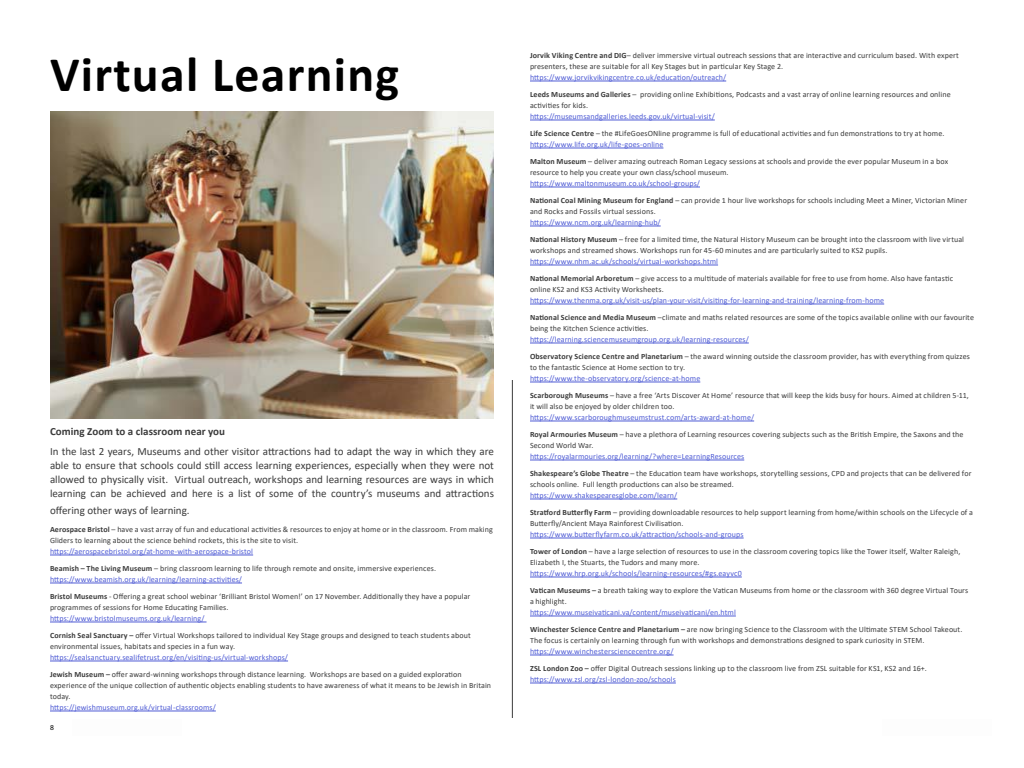
<style>
.page{position:relative;width:1024px;height:768px;background:#fff}
.page>*{position:absolute;margin:0;border:0;box-sizing:border-box;transform-origin:0 0}
.t1{font:700 50px "Calibri";letter-spacing:.025em;color:#000}
.t2{font:11px/14px "Calibri";color:#3b3b3b;text-align:justify}
.t3{font:700 11px "Calibri";letter-spacing:.005em;color:#3b3b3b}
.t4{font:8px/17px "Calibri";letter-spacing:.01em;color:#3b3b3b}
.t5{font:8px/17px "Calibri";letter-spacing:.01em;color:#4f5cd5}
.t6{font:7.5px "Myriad Pro";color:#000}
.s1{font-weight:700}
.s2{color:#4f5cd5}
.s3{font-weight:700;color:#3b3b3b}
.s4{color:#3b3b3b}
</style>
<div class="page">
<hr style="left:512px;top:380px;width:1px;height:338px;background:#3b3b3b">
<img style="left:50px;top:111px;width:444px;height:308px">
<hr style="left:50px;top:555px;width:203px;height:1px;background:#4f5cd5">
<hr style="left:50px;top:583px;width:192px;height:1px;background:#4f5cd5">
<hr style="left:50px;top:622px;width:157px;height:1px;background:#4f5cd5">
<hr style="left:50px;top:661px;width:238px;height:1px;background:#4f5cd5">
<hr style="left:50px;top:711px;width:166px;height:1px;background:#4f5cd5">
<hr style="left:530px;top:81px;width:196px;height:1px;background:#4f5cd5">
<hr style="left:530px;top:120px;width:185px;height:1px;background:#4f5cd5">
<hr style="left:530px;top:148px;width:133px;height:1px;background:#4f5cd5">
<hr style="left:530px;top:187px;width:170px;height:1px;background:#4f5cd5">
<hr style="left:530px;top:226px;width:131px;height:1px;background:#4f5cd5">
<hr style="left:530px;top:265px;width:188px;height:1px;background:#4f5cd5">
<hr style="left:530px;top:304px;width:354px;height:1px;background:#4f5cd5">
<hr style="left:530px;top:343px;width:219px;height:1px;background:#4f5cd5">
<hr style="left:530px;top:382px;width:170px;height:1px;background:#4f5cd5">
<hr style="left:530px;top:421px;width:224px;height:1px;background:#4f5cd5">
<hr style="left:530px;top:460px;width:214px;height:1px;background:#4f5cd5">
<hr style="left:530px;top:499px;width:147px;height:1px;background:#4f5cd5">
<hr style="left:530px;top:538px;width:214px;height:1px;background:#4f5cd5">
<hr style="left:530px;top:577px;width:212px;height:1px;background:#4f5cd5">
<hr style="left:530px;top:616px;width:206px;height:1px;background:#4f5cd5">
<hr style="left:530px;top:655px;width:144px;height:1px;background:#4f5cd5">
<hr style="left:530px;top:683px;width:146px;height:1px;background:#4f5cd5">
<h1 class="t1" style="left:50px;top:39px;width:351px">Virtual Learning</h1>
<h2 class="t3" style="left:50px;top:424px;width:177px">Coming Zoom to a classroom near you</h2>
<p class="t2" style="left:50px;top:444px;width:446px">In the last 2 years, Museums and other visitor attractions had to adapt the way in which they are able to ensure that schools could still access learning experiences, especially when they were not allowed to physically visit. Virtual outreach, workshops and learning resources are ways in which learning can be achieved and here is a list of some of the country’s museums and attractions</p>
<h2 class="t2" style="left:50px;top:503px;width:141px">offering other ways of learning.</h2>
<p class="t4" style="left:50px;top:524px;width:444px;line-height:11px"><span class="s1">Aerospace Bristol</span> – have a vast array of fun and educational activities &amp; resources to enjoy at home or in the classroom. From making<br>Gliders to learning about the science behind rockets, this is the site to visit.</p>
<p class="t4" style="left:50px;top:543px;width:388px"><span class="s2">https://aerospacebristol.org/at-home-with-aerospace-bristol<br></span><span class="s1">Beamish – The Living Museum</span> – bring classroom learning to life through remote and onsite, immersive experiences.</p>
<p class="t4" style="left:50px;top:571px;width:422px"><span class="s2">https://www.beamish.org.uk/learning/learning-activities/<br></span><span class="s1">Bristol Museums</span> - Offering a great school webinar ‘Brilliant Bristol Women!’ on 17 November. Additionally they have a popular</p>
<p class="t4" style="left:50px;top:599px;width:180px">programmes of sessions for Home Educating Families.</p>
<p class="t4" style="left:50px;top:610px;width:422px"><span class="s2">https://www.bristolmuseums.org.uk/learning/<br></span><span class="s1">Cornish Seal Sanctuary –</span> offer Virtual Workshops tailored to individual Key Stage groups and designed to teach students about</p>
<p class="t4" style="left:50px;top:638px;width:187px">environmental issues, habitats and species in a fun way.</p>
<p class="t4" style="left:50px;top:649px;width:413px"><span class="s2">https://sealsanctuary.sealifetrust.org/en/visiting-us/virtual-workshops/<br></span><span class="s1">Jewish Museum –</span> offer award-winning workshops through distance learning. Workshops are based on a guided exploration</p>
<p class="t4" style="left:50px;top:680px;width:443px;line-height:11px">experience of the unique collection of authentic objects enabling students to have awareness of what it means to be Jewish in Britain today.</p>
<p class="t5" style="left:50px;top:699px;width:167px">https://jewishmuseum.org.uk/virtual-classrooms/</p>
<p class="t6" style="left:50px;top:723px;width:5px">8</p>
<p class="t4" style="left:530px;top:50px;width:430px;line-height:11px"><span class="s1">Jorvik Viking Centre and DIG</span>– deliver immersive virtual outreach sessions that are interactive and curriculum based. With expert presenters, these are suitable for all Key Stages but in particular Key Stage 2.</p>
<p class="t4" style="left:530px;top:69px;width:422px"><span class="s2">https://www.jorvikvikingcentre.co.uk/education/outreach/<br></span><span class="s1">Leeds Museums and Galleries</span> – providing online Exhibitions, Podcasts and a vast array of online learning resources and online</p>
<p class="t4" style="left:530px;top:97px;width:60px">activities for kids.</p>
<p class="t4" style="left:530px;top:108px;width:416px"><span class="s2">https://museumsandgalleries.leeds.gov.uk/virtual-visit/<br></span><span class="s1">Life Science Centre</span> – the #LifeGoesONline programme is full of educational activities and fun demonstrations to try at home.</p>
<p class="t4" style="left:530px;top:136px;width:420px"><span class="s2">https://www.life.org.uk/life-goes-online<br></span><span class="s1">Malton Museum</span> – deliver amazing outreach Roman Legacy sessions at schools and provide the ever popular Museum in a box</p>
<p class="t4" style="left:530px;top:164px;width:200px">resource to help you create your own class/school museum.</p>
<p class="t4" style="left:530px;top:175px;width:439px"><span class="s2">https://www.maltonmuseum.co.uk/school-groups/<br></span><span class="s1">National Coal Mining Museum for England</span> – can provide 1 hour live workshops for schools including Meet a Miner, Victorian Miner</p>
<p class="t4" style="left:530px;top:203px;width:127px">and Rocks and Fossils virtual sessions.</p>
<p class="t4" style="left:530px;top:214px;width:436px"><span class="s2">https://www.ncm.org.uk/learning-hub/<br></span><span class="s1">National History Museum</span> – free for a limited time, the Natural History Museum can be brought into the classroom with live virtual</p>
<p class="t4" style="left:530px;top:242px;width:359px">workshops and streamed shows. Workshops run for 45-60 minutes and are particularly suited to KS2 pupils.</p>
<p class="t4" style="left:530px;top:253px;width:425px"><span class="s2">https://www.nhm.ac.uk/schools/virtual-workshops.html<br></span><span class="s1">National Memorial Arboretum</span> – give access to a multitude of materials available for free to use from home. Also have fantastic</p>
<p class="t4" style="left:530px;top:281px;width:135px">online KS2 and KS3 Activity Worksheets.</p>
<p class="t5" style="left:530px;top:292px;width:446px">https://www.thenma.org.uk/visit-us/plan-your-visit/visiting-for-learning-and-training/learning-from-home<br><span class="s3">National Science and Media Museum</span> <span class="s4">–climate and maths related resources are some of the topics available online with our favourite</span></p>
<p class="t4" style="left:530px;top:320px;width:120px">being the Kitchen Science activities.</p>
<p class="t4" style="left:530px;top:331px;width:441px"><span class="s2">https://learning.sciencemuseumgroup.org.uk/learning-resources/<br></span><span class="s1">Observatory Science Centre and Planetarium</span> – the award winning outside the classroom provider, has with everything from quizzes</p>
<p class="t4" style="left:530px;top:359px;width:157px">to the fantastic Science at Home section to try.</p>
<p class="t4" style="left:530px;top:370px;width:440px"><span class="s2">https://www.the-observatory.org/science-at-home<br></span><span class="s1">Scarborough Museums</span> – have a free ‘Arts Discover At Home’ resource that will keep the kids busy for hours. Aimed at children 5-11,</p>
<p class="t4" style="left:530px;top:398px;width:146px">it will also be enjoyed by older children too.</p>
<p class="t4" style="left:530px;top:409px;width:435px"><span class="s2">https://www.scarboroughmuseumstrust.com/arts-award-at-home/<br></span><span class="s1">Royal Armouries Museum</span> – have a plethora of Learning resources covering subjects such as the British Empire, the Saxons and the</p>
<p class="t4" style="left:530px;top:437px;width:65px">Second World War.</p>
<p class="t4" style="left:530px;top:448px;width:443px"><span class="s2">https://royalarmouries.org/learning/?where=LearningResources<br></span><span class="s1">Shakespeare’s Globe Theatre</span> – the Education team have workshops, storytelling sessions, CPD and projects that can be delivered for</p>
<p class="t4" style="left:530px;top:476px;width:205px">schools online. Full length productions can also be streamed.</p>
<p class="t4" style="left:530px;top:487px;width:445px"><span class="s2">https://www.shakespearesglobe.com/learn/<br></span><span class="s1">Stratford Butterfly Farm</span> – providing downloadable resources to help support learning from home/within schools on the Lifecycle of a</p>
<p class="t4" style="left:530px;top:515px;width:155px">Butterfly/Ancient Maya Rainforest Civilisation.</p>
<p class="t4" style="left:530px;top:526px;width:432px"><span class="s2">https://www.butterflyfarm.co.uk/attraction/schools-and-groups<br></span><span class="s1">Tower of London</span> – have a large selection of resources to use in the classroom covering topics like the Tower itself, Walter Raleigh,</p>
<p class="t4" style="left:530px;top:554px;width:171px">Elizabeth I, the Stuarts, the Tudors and many more.</p>
<p class="t4" style="left:530px;top:565px;width:440px"><span class="s2">https://www.hrp.org.uk/schools/learning-resources/#gs.eayvc0<br></span><span class="s1">Vatican Museums –</span> a breath taking way to explore the Vatican Museums from home or the classroom with 360 degree Virtual Tours</p>
<p class="t4" style="left:530px;top:593px;width:38px">a highlight.</p>
<p class="t4" style="left:530px;top:604px;width:434px"><span class="s2">https://www.museivaticani.va/content/museivaticani/en.html<br></span><span class="s1">Winchester Science Centre and Planetarium –</span> are now bringing Science to the Classroom with the Ultimate STEM School Takeout.</p>
<p class="t4" style="left:530px;top:632px;width:396px">The focus is certainly on learning through fun with workshops and demonstrations designed to spark curiosity in STEM.</p>
<p class="t4" style="left:530px;top:643px;width:398px"><span class="s2">https://www.winchestersciencecentre.org/<br></span><span class="s1">ZSL London Zoo –</span> offer Digital Outreach sessions linking up to the classroom live from ZSL suitable for KS1, KS2 and 16+.</p>
<p class="t5" style="left:530px;top:671px;width:147px">https://www.zsl.org/zsl-london-zoo/schools</p>
</div>
